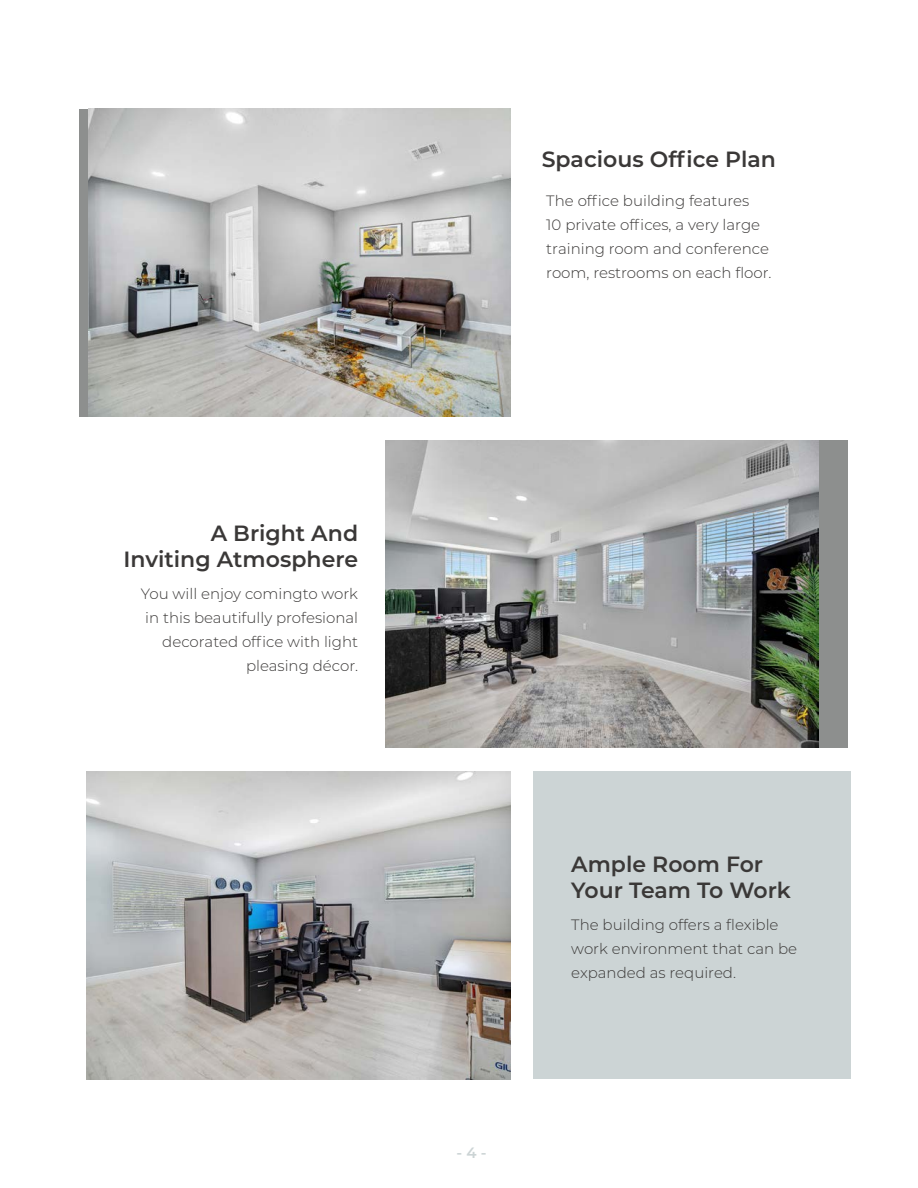
<style>
.page{position:relative;width:918px;height:1188px;background:#fff}
.page>*{position:absolute;margin:0;border:0;box-sizing:border-box;transform-origin:0 0}
.t1{font:600 22.05px/25.5px "Montserrat";color:#3a3837;text-align:right}
.Body{font:300 15px/24px "Montserrat";color:#3a3837}
.t2{font:600 15px "Montserrat";color:#ccd4d5}
</style>
<div class="page">
<div style="left:79px;top:109px;width:431px;height:308px;background:#8d8f8e"></div>
<img style="left:88px;top:109px;width:422px;height:308px">
<img style="left:86px;top:771px;width:424px;height:308px">
<div style="left:385px;top:440px;width:463px;height:308px;background:#8d8f8e"></div>
<img style="left:385px;top:440px;width:433px;height:308px">
<div style="left:533px;top:771px;width:317px;height:308px;background:#ccd4d5"></div>
<p class="t1" style="left:124px;top:519px;width:236px">A Bright And<br>Inviting Atmosphere</p>
<p class="Body" style="left:141px;top:581px;width:219px;text-align:right">You will enjoy comingto work in this beautifully profesional decorated office with light pleasing décor.</p>
<p class="t1" style="left:542px;top:146px;width:236px">Spacious Office Plan</p>
<p class="Body" style="left:546px;top:188px;width:227px">The office building features<br>10 private offices, a very large training room and conference room, restrooms on each floor.</p>
<p class="t2" style="left:457px;top:1142px;width:32px">- 4 -</p>
<p class="t1" style="left:571px;top:851px;width:221px;text-align:left">Ample Room For<br>Your Team To Work</p>
<p class="Body" style="left:571px;top:912px;width:227px">The building offers a flexible work environment that can be expanded as required.</p>
</div>
